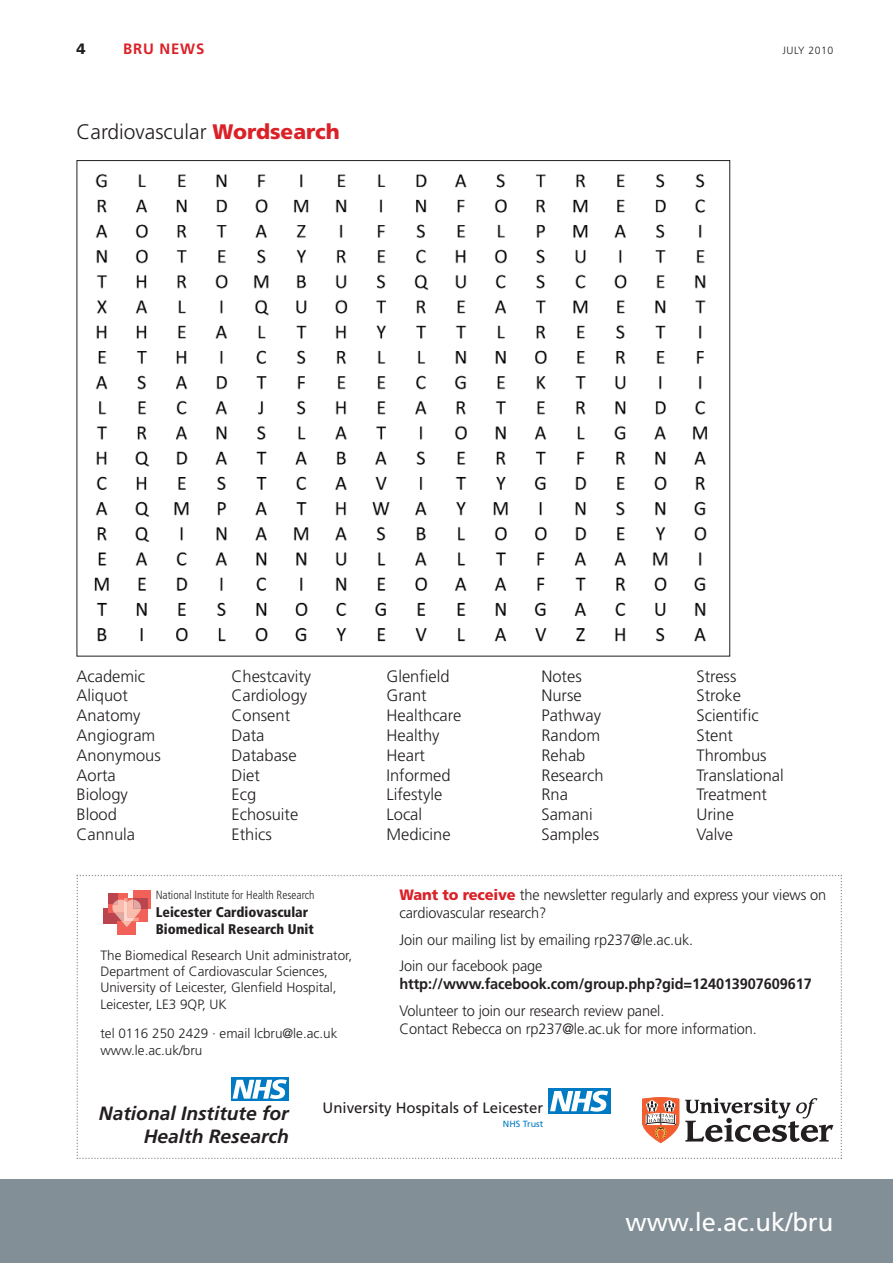
<style>
.page{position:relative;width:893px;height:1263px;background:#fff}
.page>*{position:absolute;margin:0;border:0;box-sizing:border-box;transform-origin:0 0}
.t1{font:25.5px "Frutiger";color:#fff}
.t2{font:300 21px "Frutiger";color:#231f20}
.t3{font:italic 700 19.2px/23.1px "Frutiger";color:#231f20;text-align:right}
.t4{font:300 16.5px/19.8px "Frutiger";color:#231f20}
.t5{font:300 15px/18px "Frutiger";letter-spacing:-.01em;color:#231f20}
.t6{font:700 15px "Frutiger";letter-spacing:-.01em;color:#231f20}
.t7{font:15px "Frutiger";color:#231f20}
.t8{font:700 15px "Frutiger";letter-spacing:.05em;color:#da2128}
.t9{font:900 15px "Frutiger";color:#231f20}
.t10{font:900 condensed 13.95px/16.8px "Frutiger";color:#231f20}
.t11{font:300 13.5px/16.2px "Frutiger";color:#231f20}
.t12{font:300 condensed 11.85px "Frutiger";color:#231f20}
.t13{font:300 10.5px "Frutiger";letter-spacing:.05em;color:#231f20}
.t14{font:9px "Frutiger";color:#007bc3}
.s1{font-weight:900;color:#da2128}
</style>
<div class="page">
<div style="left:0;top:1179px;width:893px;height:84px;background:#828f97"></div>
<svg style="left:77px;top:875px;width:765px;height:284px"></svg>
<img style="left:94px;top:173px;width:614px;height:469px">
<p class="t9" style="left:77px;top:43px;width:11px">4</p>
<p class="t8" style="left:123px;top:43px;width:83px">BRU NEWS</p>
<p class="t13" style="left:783px;top:46px;width:52px">JULY 2010</p>
<p class="t2" style="left:77px;top:123px;width:265px">Cardiovascular <span class="s1">Wordsearch</span></p>
<p class="t4" style="left:77px;top:667px;width:86px">Academic<br>Aliquot<br>Anatomy<br>Angiogram<br>Anonymous<br>Aorta<br>Biology<br>Blood<br>Cannula</p>
<p class="t4" style="left:232px;top:667px;width:81px">Chestcavity<br>Cardiology<br>Consent<br>Data<br>Database<br>Diet<br>Ecg<br>Echosuite<br>Ethics</p>
<p class="t4" style="left:386px;top:667px;width:76px">Glenfield<br>Grant<br>Healthcare<br>Healthy<br>Heart<br>Informed<br>Lifestyle<br>Local<br>Medicine</p>
<p class="t4" style="left:541px;top:667px;width:64px">Notes<br>Nurse<br>Pathway<br>Random<br>Rehab<br>Research<br>Rna<br>Samani<br>Samples</p>
<p class="t4" style="left:696px;top:667px;width:89px">Stress<br>Stroke<br>Scientific<br>Stent<br>Thrombus<br>Translational<br>Treatment<br>Urine<br>Valve</p>
<p class="t12" style="left:156px;top:890px;width:160px">National Institute for Health Research</p>
<p class="t10" style="left:156px;top:905px;width:160px">Leicester Cardiovascular<br>Biomedical Research Unit</p>
<p class="t11" style="left:100px;top:948px;width:253px">The Biomedical Research Unit administrator, Department of Cardiovascular Sciences, University of Leicester, Glenfield Hospital, Leicester, LE3 9QP, UK</p>
<p class="t11" style="left:100px;top:1025px;width:239px;line-height:17.2px">tel 0116 250 2429 · email lcbru@le.ac.uk www.le.ac.uk/bru</p>
<p class="t5" style="left:399px;top:887px;width:428px"><span class="s1">Want to receive</span> the newsletter regularly and express your views on cardiovascular research?</p>
<p class="t5" style="left:399px;top:927px;width:295px;line-height:26.5px">Join our mailing list by emailing rp237@le.ac.uk.<br>Join our facebook page</p>
<p class="t6" style="left:399px;top:978px;width:414px">http://www.facebook.com/group.php?gid=124013907609617</p>
<p class="t5" style="left:399px;top:1002px;width:359px">Volunteer to join our research review panel.<br>Contact Rebecca on rp237@le.ac.uk for more information.</p>
<p class="t3" style="left:99px;top:1103px;width:191px">National Institute for<br>Health Research</p>
<p class="t7" style="left:323px;top:1102px;width:222px">University Hospitals of Leicester</p>
<p class="t14" style="left:503px;top:1120px;width:42px">NHS Trust</p>
<h1 class="t1" style="left:625px;top:1211px;width:209px">www.le.ac.uk/bru</h1>
</div>
